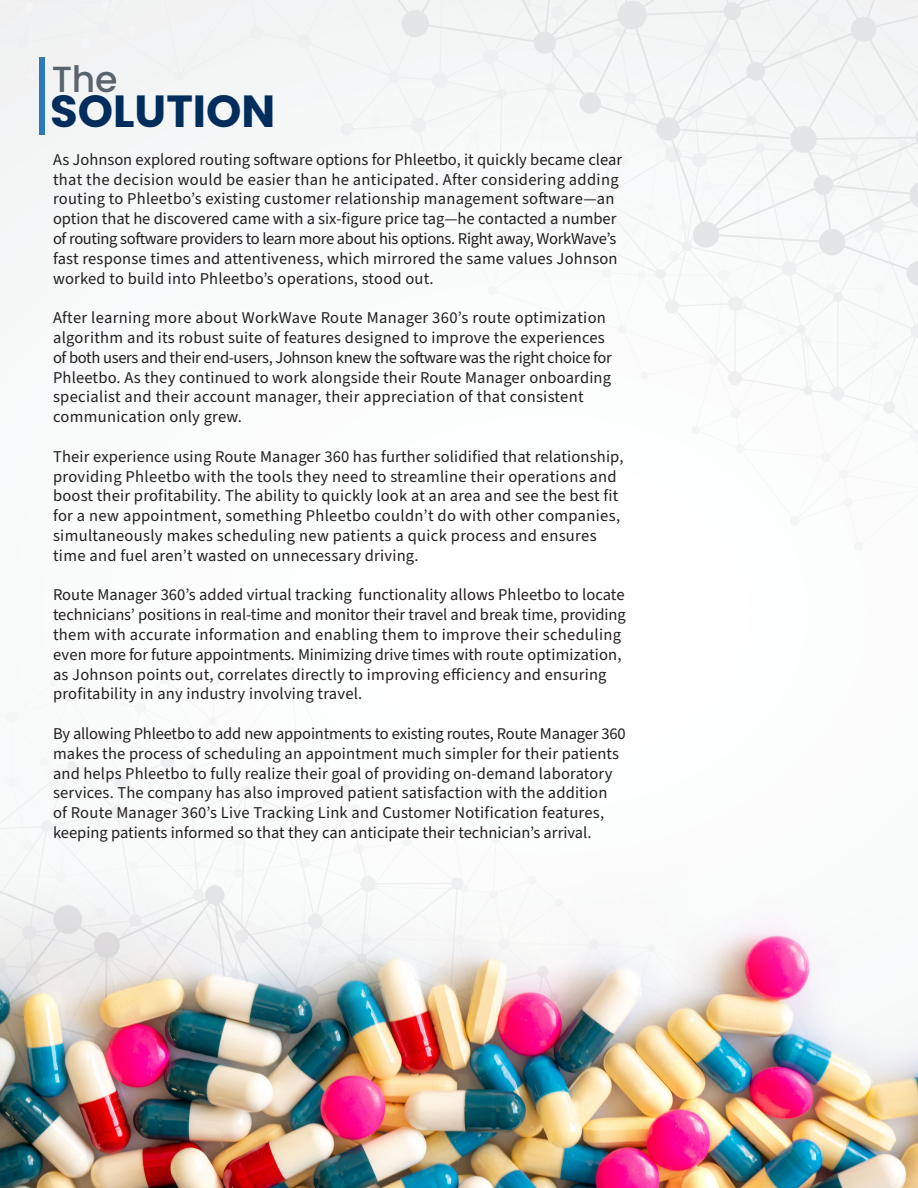
<style>
.page{position:relative;width:918px;height:1188px;background:#fff}
.page>*{position:absolute;margin:0;border:0;box-sizing:border-box;transform-origin:0 0}
.t1{font:700 45px "Poppins";color:#002d5c}
.t2{font:500 36.3px "Poppins";color:#5f6972}
.t3{font:16.5px/19.8px "Source Sans Pro";letter-spacing:.01em;color:#231f20}
</style>
<div class="page">
<svg style="left:0;top:755px;width:501px;height:94px"></svg>
<div style="left:0;top:0;width:918px;height:349px;background:#f6f8f8"></div>
<div style="left:39px;top:58px;width:6px;height:77px;background:#2a7abc"></div>
<img style="left:0;top:849px;width:918px;height:339px">
<h2 class="t2" style="left:51px;top:58px;width:68px">The</h2>
<p class="t1" style="left:50px;top:86px;width:227px">SOLUTION</p>
<p class="t3" style="left:53px;top:150px;width:571px">As Johnson explored routing software options for Phleetbo, it quickly became clear that the decision would be easier than he anticipated. After considering adding routing to Phleetbo’s existing customer relationship management software—an option that he discovered came with a six-figure price tag—he contacted a number of routing software providers to learn more about his options. Right away, WorkWave’s fast response times and attentiveness, which mirrored the same values Johnson worked to build into Phleetbo’s operations, stood out.</p>
<p class="t3" style="left:53px;top:308px;width:560px">After learning more about WorkWave Route Manager 360’s route optimization algorithm and its robust suite of features designed to improve the experiences of both users and their end-users, Johnson knew the software was the right choice for Phleetbo. As they continued to work alongside their Route Manager onboarding specialist and their account manager, their appreciation of that consistent communication only grew.</p>
<p class="t3" style="left:53px;top:447px;width:572px">Their experience using Route Manager 360 has further solidified that relationship, providing Phleetbo with the tools they need to streamline their operations and boost their profitability. The ability to quickly look at an area and see the best fit for a new appointment, something Phleetbo couldn’t do with other companies, simultaneously makes scheduling new patients a quick process and ensures time and fuel aren’t wasted on unnecessary driving.</p>
<p class="t3" style="left:53px;top:586px;width:574px">Route Manager 360’s added virtual tracking functionality allows Phleetbo to locate technicians’ positions in real-time and monitor their travel and break time, providing them with accurate information and enabling them to improve their scheduling even more for future appointments. Minimizing drive times with route optimization, as Johnson points out, correlates directly to improving efficiency and ensuring profitability in any industry involving travel.</p>
<p class="t3" style="left:53px;top:724px;width:574px">By allowing Phleetbo to add new appointments to existing routes, Route Manager 360 makes the process of scheduling an appointment much simpler for their patients and helps Phleetbo to fully realize their goal of providing on-demand laboratory services. The company has also improved patient satisfaction with the addition<br>of Route Manager 360’s Live Tracking Link and Customer Notification features, keeping patients informed so that they can anticipate their technician’s arrival.</p>
</div>
